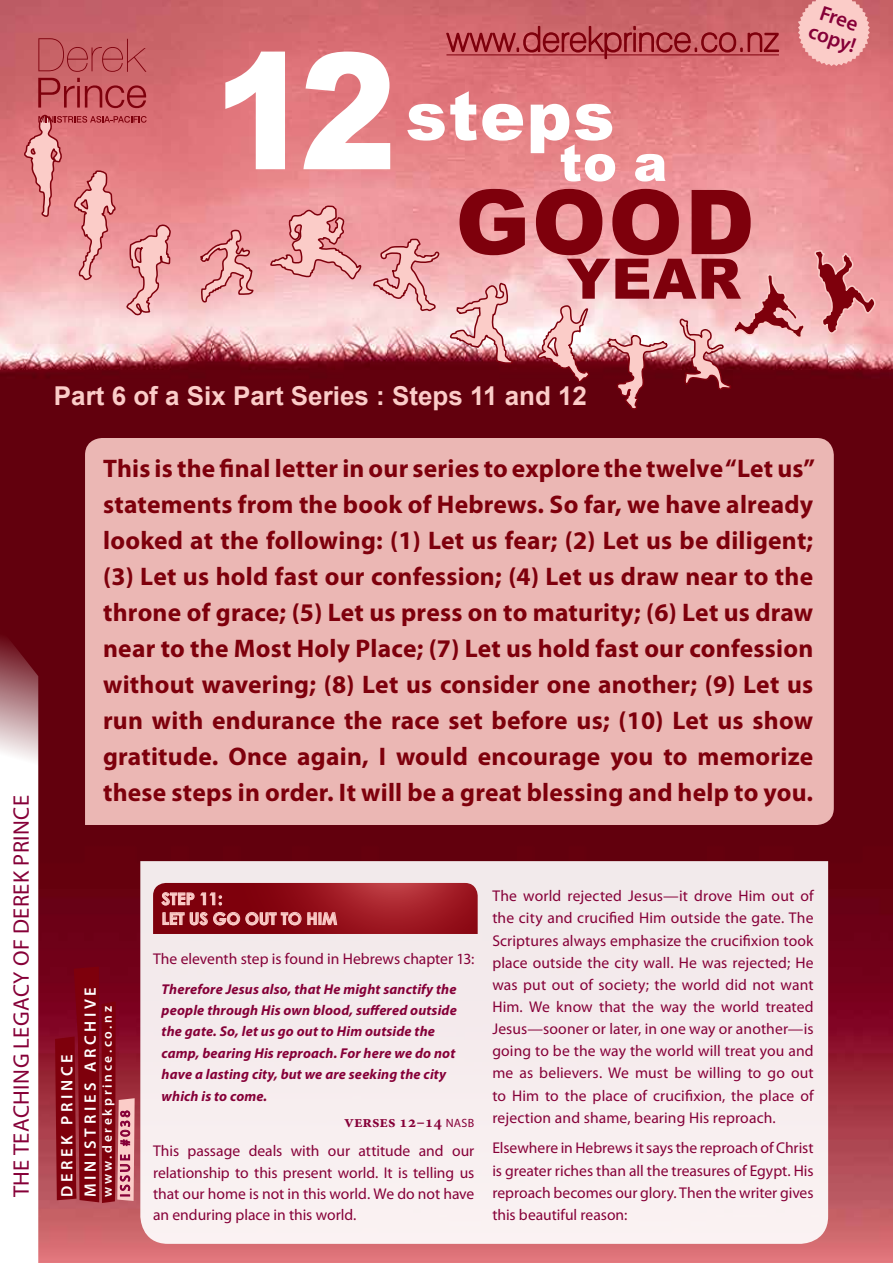
<style>
.page{position:relative;width:893px;height:1263px;background:#fff}
.page>*{position:absolute;margin:0;border:0;box-sizing:border-box;transform-origin:0 0}
.t1{font:700 25.95px "Arial";color:#fbccc8}
.t2{font:700 25.5px/36px "Myriad Pro";letter-spacing:.01em;color:#7e000c;text-align:justify}
.t3{font:22.5px "Myriad Pro";letter-spacing:.02em;color:#860038}
.t4{font:600 21px/21px "Myriad Pro";color:#860038}
.t5{font:600 16.5px/23.4px "Myriad Pro";letter-spacing:.22em;color:#fff}
.t6{font:700 16.5px/19.8px "Century Gothic";color:#fbccc8}
.t7{font:700 16.5px "Minion Pro";color:#860038}
.t8{font:15.6px/22.2px "Myriad Pro";color:#860038;text-align:justify}
.t9{font:italic 700 14.25px/21.5px "Myriad Pro";letter-spacing:.01em;color:#860038}
.t10{font:600 13.5px "Myriad Pro";letter-spacing:.2em;color:#fff}
.t11{font:13.5px "Myriad Pro";letter-spacing:.2em;color:#860038}
.s1{font-family:"Myriad Pro";font-weight:400;font-size:12px}
</style>
<div class="page">
<img style="left:0;top:0;width:893px;height:1263px">
<svg style="left:445px;top:25px;width:335px;height:35px;background:#bf5158"></svg>
<svg style="left:798px;top:0;width:72px;height:66px;background:#f2b7b5"></svg>
<div style="left:140px;top:861px;width:688px;height:383px;background:#f6eced"></div>
<div style="left:85px;top:438px;width:749px;height:387px;background:#ebb7b4"></div>
<svg style="left:814px;top:248px;width:62px;height:90px;background:#d47e83"></svg>
<svg style="left:270px;top:204px;width:92px;height:77px;background:#e8a0a2"></svg>
<svg style="left:199px;top:228px;width:56px;height:76px;background:#e59b9e"></svg>
<svg style="left:373px;top:239px;width:67px;height:74px;background:#e9a9ab"></svg>
<svg style="left:0;top:557px;width:38px;height:706px"></svg>
<svg style="left:55px;top:966px;width:80px;height:237px;background:#8b1726"></svg>
<svg style="left:153px;top:883px;width:325px;height:51px;background:#991d26"></svg>
<svg style="left:225px;top:52px;width:165px;height:117px"></svg>
<svg style="left:407px;top:91px;width:208px;height:91px"></svg>
<svg style="left:635px;top:154px;width:30px;height:28px"></svg>
<svg style="left:447px;top:189px;width:359px;height:253px;background:#b26067"></svg>
<svg style="left:38px;top:38px;width:108px;height:34px;background:#c15a5f"></svg>
<svg style="left:24px;top:78px;width:148px;height:241px;background:#e28b8f"></svg>
<h3 class="t4" style="left:820px;top:0;width:50px;rotate:19deg">Free copy!</h3>
<h3 class="t3" style="left:7px;top:1197px;width:401px;rotate:-90deg">The Teaching Legacy of Derek Prince</h3>
<h1 class="t1" style="left:54px;top:378px;width:535px">Part 6 of a Six Part Series : Steps 11 and 12</h1>
<p class="t2" style="left:103px;top:450px;width:713px">This is the final letter in our series to explore the twelve “Let us” statements from the book of Hebrews. So far, we have already looked at the following: (1) Let us fear; (2) Let us be diligent; (3) Let us hold fast our confession; (4) Let us draw near to the throne of grace; (5) Let us press on to maturity; (6) Let us draw near to the Most Holy Place; (7) Let us hold fast our confession without wavering; (8) Let us consider one another; (9) Let us run with endurance the race set before us; (10) Let us show gratitude. Once again, I would encourage you to memorize these steps in order. It will be a great blessing and help to you.</p>
<p class="t5" style="left:55px;top:1197px;width:211px;rotate:-90deg">Derek Prince<br>Ministries Archive</p>
<p class="t10" style="left:99px;top:1197px;width:192px;rotate:-90deg">www.derekprince.co.nz</p>
<p class="t11" style="left:117px;top:1197px;width:88px;rotate:-90deg">ISSUE #038</p>
<p class="t6" style="left:162px;top:888px;width:177px">STEP 11:<br>LET US GO OUT TO HIM</p>
<p class="t8" style="left:153px;top:947px;width:323px">The eleventh step is found in Hebrews chapter 13:</p>
<p class="t9" style="left:162px;top:977px;width:297px">Therefore Jesus also, that He might sanctify the people through His own blood, suffered outside the gate. So, let us go out to Him outside the camp, bearing His reproach. For here we do not have a lasting city, but we are seeking the city which is to come.</p>
<p class="t7" style="left:344px;top:1110px;width:132px">verses 12–14 <span class="s1">NASB</span></p>
<p class="t8" style="left:153px;top:1140px;width:323px;line-height:21.1px">This passage deals with our attitude and our relationship to this present world. It is telling us that our home is not in this world. We do not have an enduring place in this world.</p>
<p class="t8" style="left:492px;top:885px;width:323px">The world rejected Jesus—it drove Him out of the city and crucified Him outside the gate. The Scriptures always emphasize the crucifixion took place outside the city wall. He was rejected; He was put out of society; the world did not want Him. We know that the way the world treated Jesus—sooner or later, in one way or another—is going to be the way the world will treat you and me as believers. We must be willing to go out to Him to the place of crucifixion, the place of rejection and shame, bearing His reproach.</p>
<p class="t8" style="left:492px;top:1137px;width:323px">Elsewhere in Hebrews it says the reproach of Christ is greater riches than all the treasures of Egypt. His reproach becomes our glory. Then the writer gives this beautiful reason:</p>
</div>
